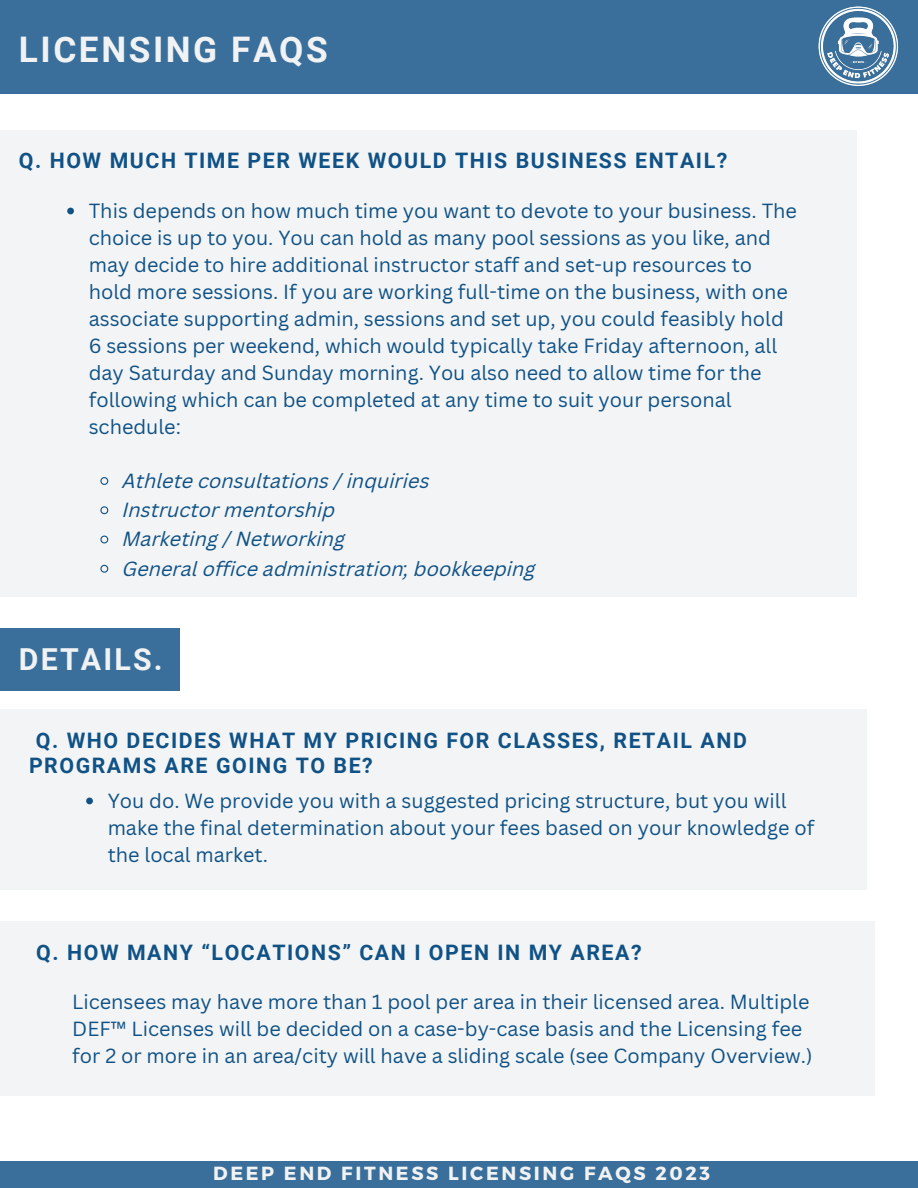
<style>
.page{position:relative;width:918px;height:1188px;background:#fff}
.page>*{position:absolute;margin:0;border:0;box-sizing:border-box;transform-origin:0 0}
.t1{font:700 35.25px "Roboto";letter-spacing:.07em;color:#f1f2f3}
.t2{font:700 30.3px "Roboto";letter-spacing:.075em;color:#f1f2f3}
.t3{font:700 21.3px/24.8px "Roboto";letter-spacing:.07em;color:#105286}
.t4{font:19.95px/27px "Canva Sans";color:#105286}
.t5{font:italic 19.95px/29.2px "Canva Sans";color:#105286}
.t6{font:700 19.05px "Montserrat";letter-spacing:.14em;color:#f1f2f3}
</style>
<div class="page">
<div style="left:0;top:0;width:918px;height:93px;background:#396f9a"></div>
<img style="left:818px;top:6px;width:81px;height:80px">
<div style="left:0;top:130px;width:857px;height:466px;background:#f1f2f3"></div>
<svg style="left:67px;top:208px;width:7px;height:6px"></svg>
<svg style="left:100px;top:477px;width:9px;height:8px"></svg>
<svg style="left:100px;top:506px;width:9px;height:9px"></svg>
<svg style="left:100px;top:535px;width:9px;height:9px"></svg>
<svg style="left:100px;top:564px;width:9px;height:9px"></svg>
<div style="left:0;top:710px;width:867px;height:180px;background:#f1f2f3"></div>
<svg style="left:86px;top:798px;width:7px;height:6px"></svg>
<div style="left:0;top:628px;width:180px;height:62px;background:#396f9a"></div>
<div style="left:0;top:921px;width:874px;height:175px;background:#f1f2f3"></div>
<div style="left:0;top:1161px;width:918px;height:27px;background:#396f9a"></div>
<h1 class="t1" style="left:19px;top:29px;width:310px">LICENSING FAQS</h1>
<p class="t3" style="left:19px;top:149px;width:710px">Q. HOW MUCH TIME PER WEEK WOULD THIS BUSINESS ENTAIL?</p>
<p class="t4" style="left:89px;top:197px;width:710px">This depends on how much time you want to devote to your business. The choice is up to you. You can hold as many pool sessions as you like, and may decide to hire additional instructor staff and set-up resources to hold more sessions. If you are working full-time on the business, with one associate supporting admin, sessions and set up, you could feasibly hold 6 sessions per weekend, which would typically take Friday afternoon, all day Saturday and Sunday morning. You also need to allow time for the following which can be completed at any time to suit your personal schedule:</p>
<p class="t5" style="left:123px;top:468px;width:415px">Athlete consultations / inquiries<br>Instructor mentorship<br>Marketing / Networking<br>General office administration; bookkeeping</p>
<h2 class="t2" style="left:19px;top:641px;width:145px">DETAILS.</h2>
<p class="t3" style="left:29px;top:728px;width:719px;text-indent:7px">Q. WHO DECIDES WHAT MY PRICING FOR CLASSES, RETAIL AND<br>PROGRAMS ARE GOING TO BE?</p>
<p class="t4" style="left:108px;top:786px;width:708px">You do. We provide you with a suggested pricing structure, but you will make the final determination about your fees based on your knowledge of the local market.</p>
<p class="t3" style="left:36px;top:940px;width:607px">Q. HOW MANY “LOCATIONS” CAN I OPEN IN MY AREA?</p>
<p class="t4" style="left:72px;top:988px;width:742px">Licensees may have more than 1 pool per area in their licensed area. Multiple<br>DEF™ Licenses will be decided on a case-by-case basis and the Licensing fee for 2 or more in an area/city will have a sliding scale (see Company Overview.)</p>
<p class="t6" style="left:213px;top:1161px;width:498px">DEEP END FITNESS LICENSING FAQS 2023</p>
</div>
